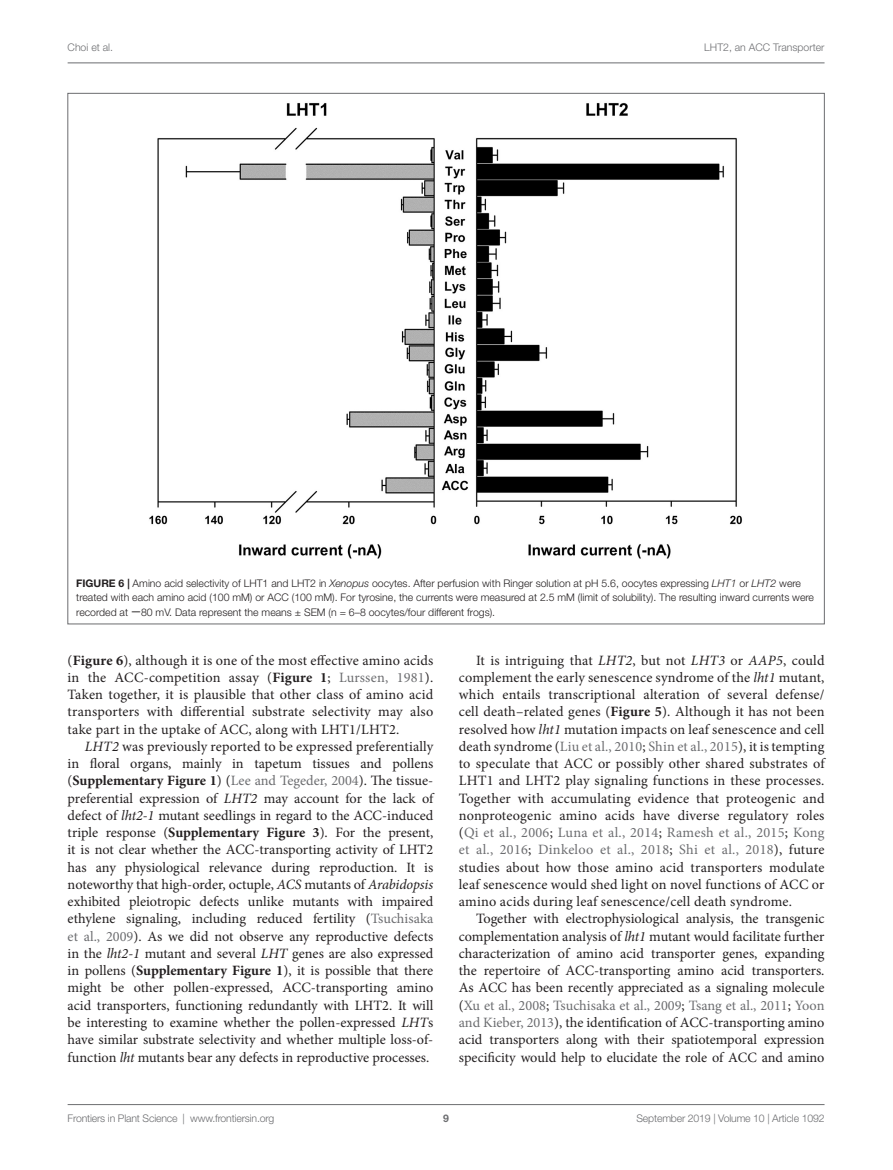
<style>
.page{position:relative;width:893px;height:1170px;background:#fff}
.page>*{position:absolute;margin:0;border:0;box-sizing:border-box;transform-origin:0 0}
.T{font:14.25px/17.2px "Minion Pro";letter-spacing:.005em;color:#231f20;text-align:justify}
.FC{font:300 10.5px/14.2px "Helvetica Neue LT Std";color:#231f20}
.t1{font:300 10.5px "Helvetica Neue LT Std";letter-spacing:-.015em;color:#6c6d70}
.t2{font:700 10.5px "Helvetica Neue LT Std";color:#6c6d70}
.s1{font-weight:700}
.s2{font-style:italic}
.s3{font-size:16.5px}
.s4{color:#6c6d70}
</style>
<div class="page">
<hr style="left:68px;top:63px;width:756px;height:1px;background:#6c6d70">
<hr style="left:68px;top:1104px;width:756px;height:1px;background:#6c6d70">
<img style="left:149px;top:103px;width:593px;height:456px">
<p class="t1" style="left:68px;top:41px;width:47px">Choi et al.</p>
<p class="t1" style="left:704px;top:41px;width:122px">LHT2, an ACC Transporter</p>
<p class="FC" style="left:76px;top:576px;width:739px"><span class="s1">FIGURE 6 |</span> Amino acid selectivity of LHT1 and LHT2 in <span class="s2">Xenopus</span> oocytes. After perfusion with Ringer solution at pH 5.6, oocytes expressing <span class="s2">LHT1</span> or <span class="s2">LHT2</span> were treated with each amino acid (100 mM) or ACC (100 mM). For tyrosine, the currents were measured at 2.5 mM (limit of solubility). The resulting inward currents were recorded at <span class="s3">−</span>80 mV. Data represent the means ± SEM (n = 6–8 oocytes/four different frogs).</p>
<p class="T" style="left:68px;top:651px;width:367px">(<span class="s1">Figure 6</span>), although it is one of the most effective amino acids in the ACC-competition assay (<span class="s1">Figure 1</span>; <span class="s4">Lurssen, 1981</span>).<br>Taken together, it is plausible that other class of amino acid transporters with differential substrate selectivity may also take part in the uptake of ACC, along with LHT1/LHT2.</p>
<p class="T" style="left:68px;top:737px;width:367px;text-indent:17px"><span class="s2">LHT2</span> was previously reported to be expressed preferentially in floral organs, mainly in tapetum tissues and pollens (<span class="s1">Supplementary Figure 1</span>) (<span class="s4">Lee and Tegeder, 2004</span>). The tissue&shy;preferential expression of <span class="s2">LHT2</span> may account for the lack of defect of <span class="s2">lht2-1</span> mutant seedlings in regard to the ACC-induced triple response (<span class="s1">Supplementary Figure 3</span>). For the present, it is not clear whether the ACC-transporting activity of LHT2 has any physiological relevance during reproduction. It is noteworthy that high-order, octuple, <span class="s2">ACS</span> mutants of <span class="s2">Arabidopsis </span>exhibited pleiotropic defects unlike mutants with impaired ethylene signaling, including reduced fertility (<span class="s4">Tsuchisaka et al., 2009</span>). As we did not observe any reproductive defects in the <span class="s2">lht2-1</span> mutant and several <span class="s2">LHT</span> genes are also expressed in pollens (<span class="s1">Supplementary Figure 1</span>), it is possible that there might be other pollen-expressed, ACC-transporting amino acid transporters, functioning redundantly with LHT2. It will be interesting to examine whether the pollen-expressed <span class="s2">LHT</span>s have similar substrate selectivity and whether multiple loss-of&shy;function <span class="s2">lht</span> mutants bear any defects in reproductive processes.</p>
<p class="T" style="left:459px;top:651px;width:367px;text-indent:17px">It is intriguing that <span class="s2">LHT2</span>, but not <span class="s2">LHT3</span> or <span class="s2">AAP5</span>, could complement the early senescence syndrome of the <span class="s2">lht1</span> mutant, which entails transcriptional alteration of several defense/ cell death–related genes (<span class="s1">Figure 5</span>). Although it has not been resolved how <span class="s2">lht1</span> mutation impacts on leaf senescence and cell death syndrome (<span class="s4">Liu et al., 2010</span>; <span class="s4">Shin et al., 2015</span>), it is tempting to speculate that ACC or possibly other shared substrates of LHT1 and LHT2 play signaling functions in these processes.<br>Together with accumulating evidence that proteogenic and nonproteogenic amino acids have diverse regulatory roles (<span class="s4">Qi et al., 2006</span>; <span class="s4">Luna et al., 2014</span>; <span class="s4">Ramesh et al., 2015</span>; <span class="s4">Kong et al., 2016</span>; <span class="s4">Dinkeloo et al., 2018</span>; <span class="s4">Shi et al., 2018</span>), future studies about how those amino acid transporters modulate leaf senescence would shed light on novel functions of ACC or amino acids during leaf senescence/cell death syndrome.</p>
<p class="T" style="left:459px;top:910px;width:367px;text-indent:17px">Together with electrophysiological analysis, the transgenic complementation analysis of <span class="s2">lht1</span> mutant would facilitate further characterization of amino acid transporter genes, expanding the repertoire of ACC-transporting amino acid transporters.<br>As ACC has been recently appreciated as a signaling molecule (<span class="s4">Xu et al., 2008</span>; <span class="s4">Tsuchisaka et al., 2009</span>; <span class="s4">Tsang et al., 2011</span>; <span class="s4">Yoon and Kieber, 2013</span>), the identification of ACC-transporting amino acid transporters along with their spatiotemporal expression specificity would help to elucidate the role of ACC and amino</p>
<p class="t1" style="left:68px;top:1111px;width:208px">Frontiers in Plant Science | www.frontiersin.org</p>
<p class="t2" style="left:443px;top:1111px;width:7px">9</p>
<p class="t1" style="left:636px;top:1111px;width:190px">September 2019 | Volume 10 | Article 1092</p>
</div>
